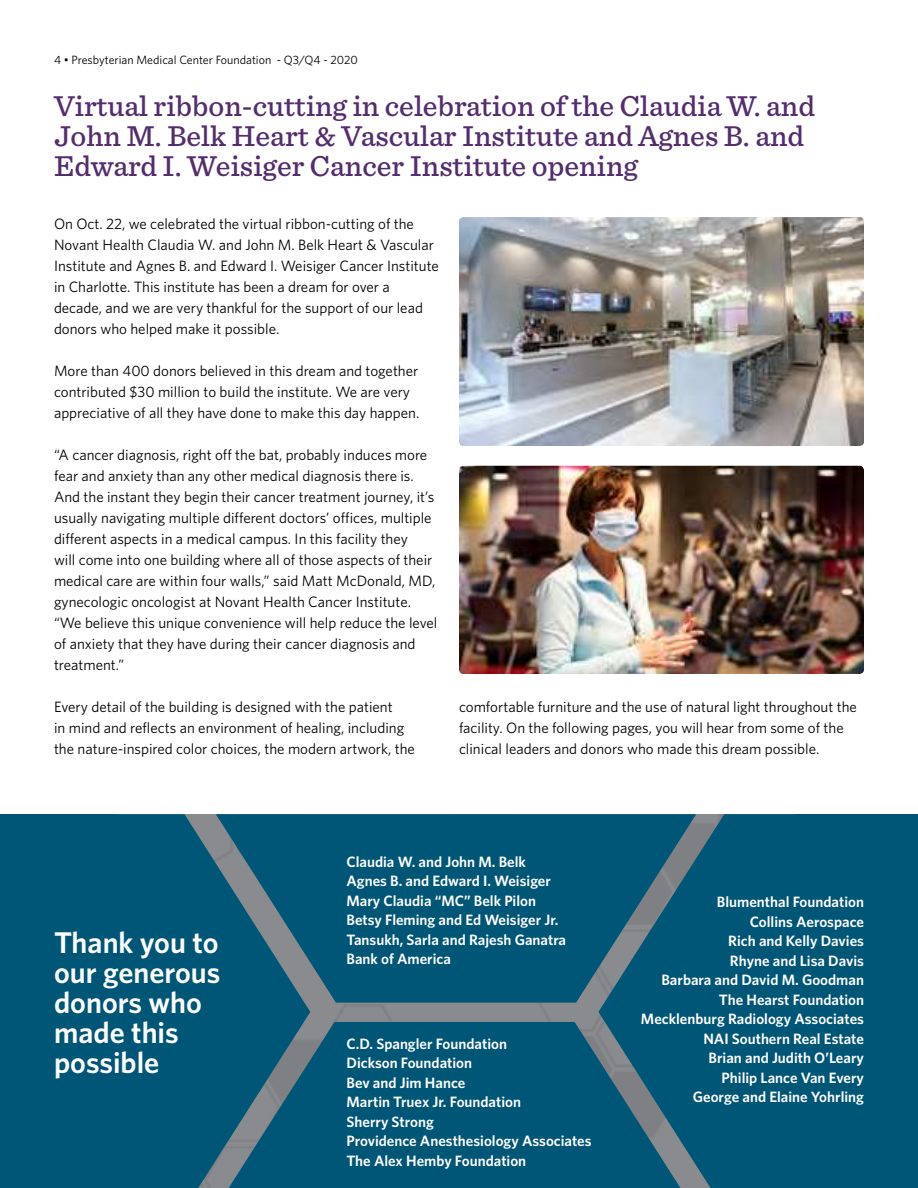
<style>
.page{position:relative;width:918px;height:1188px;background:#fff}
.page>*{position:absolute;margin:0;border:0;box-sizing:border-box;transform-origin:0 0}
.t1{font:500 30px/30px "Sentinel";color:#532d6d}
.t2{font:600 30px/30px "Whitney";color:#fff}
.t3{font:15px/21px "Whitney";color:#000}
.t4{font:600 15px/19.5px "Whitney";color:#fff}
.t5{font:12px "Whitney";color:#000}
</style>
<div class="page">
<div style="left:0;top:814px;width:310px;height:374px;background:#005677"></div>
<div style="left:598px;top:814px;width:320px;height:374px;background:#005677"></div>
<svg style="left:216px;top:814px;width:480px;height:189px;background:#0e5b79"></svg>
<svg style="left:229px;top:1022px;width:451px;height:166px;background:#0e5b79"></svg>
<img style="left:459px;top:217px;width:405px;height:229px">
<img style="left:459px;top:466px;width:405px;height:208px">
<p class="t5" style="left:54px;top:54px;width:306px">4 • Presbyterian Medical Center Foundation - Q3/Q4 - 2020</p>
<h1 class="t1" style="left:54px;top:91px;width:762px">Virtual ribbon-cutting in celebration of the Claudia W. and<br>John M. Belk Heart &amp; Vascular Institute and Agnes B. and<br>Edward I. Weisiger Cancer Institute opening</h1>
<p class="t3" style="left:54px;top:214px;width:386px">On Oct. 22, we celebrated the virtual ribbon-cutting of the Novant Health Claudia W. and John M. Belk Heart &amp; Vascular Institute and Agnes B. and Edward I. Weisiger Cancer Institute in Charlotte. This institute has been a dream for over a decade, and we are very thankful for the support of our lead donors who helped make it possible.</p>
<p class="t3" style="left:54px;top:361px;width:367px">More than 400 donors believed in this dream and together contributed $30 million to build the institute. We are very appreciative of all they have done to make this day happen.</p>
<p class="t3" style="left:54px;top:445px;width:385px">“A cancer diagnosis, right off the bat, probably induces more fear and anxiety than any other medical diagnosis there is.<br>And the instant they begin their cancer treatment journey, it’s usually navigating multiple different doctors’ offices, multiple different aspects in a medical campus. In this facility they<br>will come into one building where all of those aspects of their medical care are within four walls,” said Matt McDonald, MD, gynecologic oncologist at Novant Health Cancer Institute. “We believe this unique convenience will help reduce the level of anxiety that they have during their cancer diagnosis and treatment.”</p>
<p class="t3" style="left:54px;top:697px;width:362px">Every detail of the building is designed with the patient<br>in mind and reflects an environment of healing, including the nature-inspired color choices, the modern artwork, the</p>
<p class="t3" style="left:459px;top:697px;width:399px">comfortable furniture and the use of natural light throughout the facility. On the following pages, you will hear from some of the clinical leaders and donors who made this dream possible.</p>
<h1 class="t2" style="left:54px;top:929px;width:168px">Thank you to our generous donors who made this possible</h1>
<p class="t4" style="left:346px;top:852px;width:221px">Claudia W. and John M. Belk<br>Agnes B. and Edward I. Weisiger<br>Mary Claudia “MC” Belk Pilon<br>Betsy Fleming and Ed Weisiger Jr.<br>Tansukh, Sarla and Rajesh Ganatra<br>Bank of America</p>
<p class="t4" style="left:346px;top:1034px;width:247px">C.D. Spangler Foundation<br>Dickson Foundation<br>Bev and Jim Hance<br>Martin Truex Jr. Foundation<br>Sherry Strong<br>Providence Anesthesiology Associates<br>The Alex Hemby Foundation</p>
<p class="t4" style="left:641px;top:893px;width:225px;text-align:right">Blumenthal Foundation<br>Collins Aerospace<br>Rich and Kelly Davies<br>Rhyne and Lisa Davis<br>Barbara and David M. Goodman<br>The Hearst Foundation<br>Mecklenburg Radiology Associates<br>NAI Southern Real Estate<br>Brian and Judith O’Leary<br>Philip Lance Van Every<br>George and Elaine Yohrling</p>
</div>
